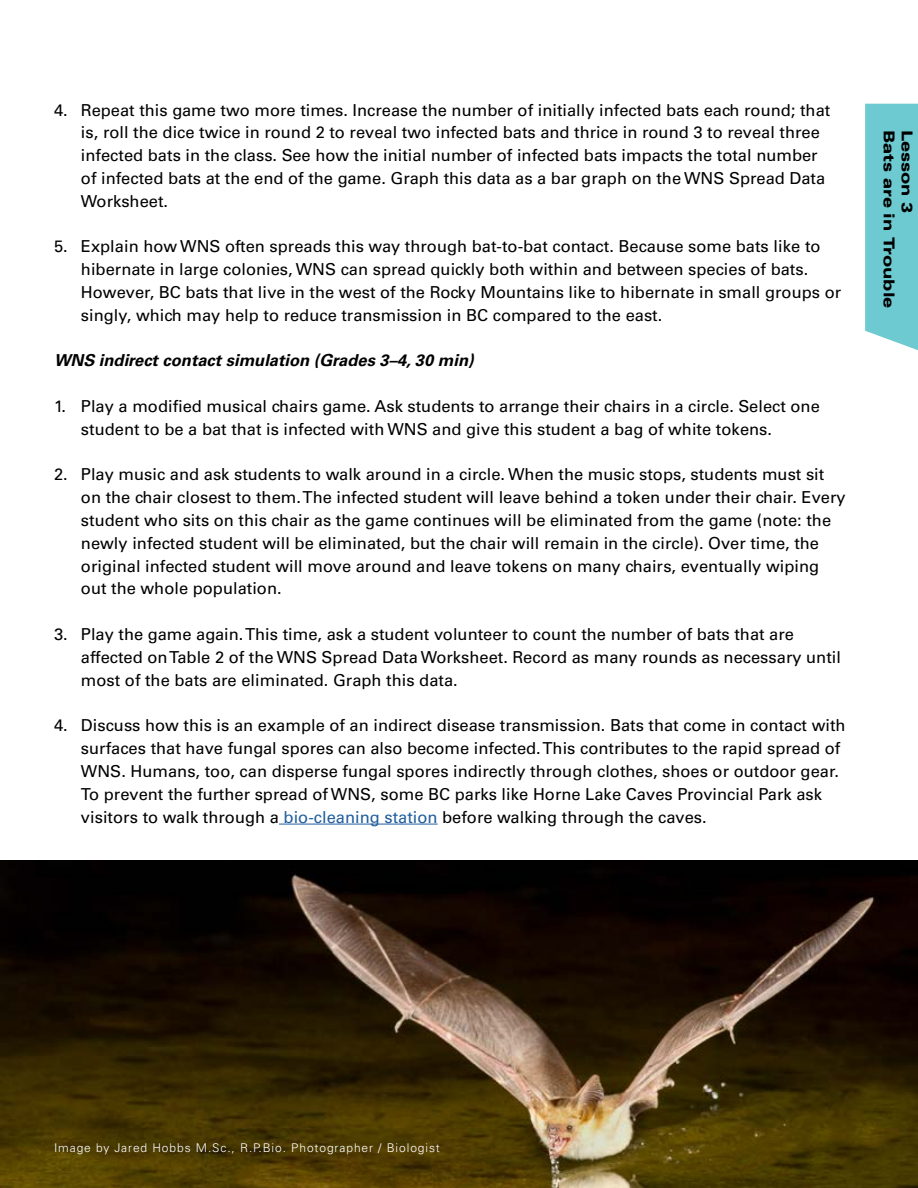
<style>
.page{position:relative;width:918px;height:1188px;background:#fff}
.page>*{position:absolute;margin:0;border:0;box-sizing:border-box;transform-origin:0 0}
.t1{font:16.5px/22.8px "Univers LT Std";color:#000}
.t2{font:italic 700 16.5px "Univers LT Std";color:#000}
.t3{font:900 expanded 15px "Univers LT Std";color:#000}
.t4{font:300 12px "Univers LT Std";letter-spacing:.075em;color:#fff}
.s1{color:#215e9e}
</style>
<div class="page">
<hr style="left:279px;top:824px;width:159px;height:1px;background:#215e9e">
<img style="left:0;top:860px;width:918px;height:328px">
<div style="left:865px;top:104px;width:53px;height:246px;background:#6ccad0"></div>
<p class="t1" style="left:81px;top:98px;width:751px;text-indent:-27px">4. Repeat this game two more times. Increase the number of initially infected bats each round; that is, roll the dice twice in round 2 to reveal two infected bats and thrice in round 3 to reveal three infected bats in the class. See how the initial number of infected bats impacts the total number of infected bats at the end of the game. Graph this data as a bar graph on the WNS Spread Data Worksheet.</p>
<p class="t1" style="left:81px;top:235px;width:762px;text-indent:-27px">5. Explain how WNS often spreads this way through bat-to-bat contact. Because some bats like to hibernate in large colonies, WNS can spread quickly both within and between species of bats.<br>However, BC bats that live in the west of the Rocky Mountains like to hibernate in small groups or singly, which may help to reduce transmission in BC compared to the east.</p>
<p class="t2" style="left:54px;top:351px;width:421px">WNS indirect contact simulation (Grades 3–4, 30 min)</p>
<p class="t1" style="left:81px;top:395px;width:740px;text-indent:-27px">1. Play a modified musical chairs game. Ask students to arrange their chairs in a circle. Select one student to be a bat that is infected with WNS and give this student a bag of white tokens.</p>
<p class="t1" style="left:81px;top:463px;width:766px;text-indent:-27px">2. Play music and ask students to walk around in a circle. When the music stops, students must sit on the chair closest to them. The infected student will leave behind a token under their chair. Every student who sits on this chair as the game continues will be eliminated from the game (note: the newly infected student will be eliminated, but the chair will remain in the circle). Over time, the original infected student will move around and leave tokens on many chairs, eventually wiping out the whole population.</p>
<p class="t1" style="left:81px;top:623px;width:762px;text-indent:-27px">3. Play the game again. This time, ask a student volunteer to count the number of bats that are affected on Table 2 of the WNS Spread Data Worksheet. Record as many rounds as necessary until most of the bats are eliminated. Graph this data.</p>
<p class="t1" style="left:81px;top:714px;width:766px;text-indent:-27px">4. Discuss how this is an example of an indirect disease transmission. Bats that come in contact with surfaces that have fungal spores can also become infected. This contributes to the rapid spread of WNS. Humans, too, can disperse fungal spores indirectly through clothes, shoes or outdoor gear.<br>To prevent the further spread of WNS, some BC parks like Horne Lake Caves Provincial Park ask visitors to walk through a <span class="s1">bio-cleaning station</span> before walking through the caves.</p>
<p class="t3" style="left:898px;top:130px;width:180px;rotate:90deg">Bats are in Trouble</p>
<p class="t3" style="left:916px;top:130px;width:85px;rotate:90deg">Lesson 3</p>
<p class="t4" style="left:54px;top:1141px;width:387px">Image by Jared Hobbs M.Sc., R.P.Bio. Photographer / Biologist</p>
</div>
